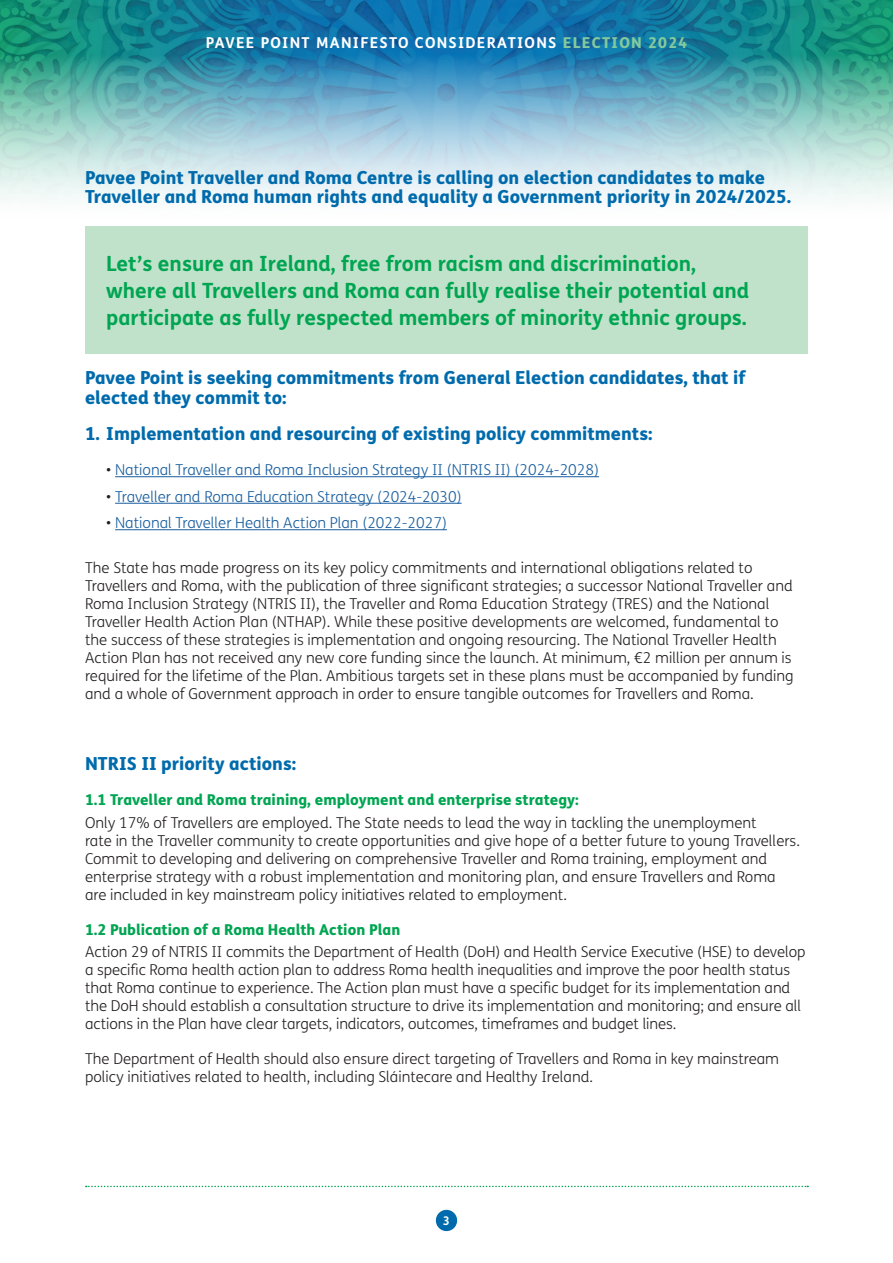
<style>
.page{position:relative;width:893px;height:1263px;background:#fff}
.page>*{position:absolute;margin:0;border:0;box-sizing:border-box;transform-origin:0 0}
.t1{font:700 21px/27px "FS Me";color:#00a552}
.t2{font:800 18px/19.5px "FS Me";color:#006bac}
.t3{font:300 15px/18px "FS Me";color:#231f20}
.t4{font:300 15px "FS Me";color:#175d9e}
.t5{font:800 15px "FS Me";color:#00a552}
.t6{font:700 15px "FS Me";letter-spacing:.085em;color:#fff}
.t7{font:700 12px "FS Me";color:#fff}
.s1{font-weight:800;color:#82c99d}
.s2{color:#231f20}
</style>
<div class="page">
<img style="left:0;top:0;width:893px;height:199px">
<div style="left:436px;top:1210px;width:21px;height:21px;background:#006bac;border-radius:50%"></div>
<svg style="left:86px;top:1186px;width:722px;height:1px"></svg>
<hr style="left:115px;top:476px;width:484px;height:1px;background:#175d9e">
<hr style="left:115px;top:503px;width:347px;height:1px;background:#175d9e">
<hr style="left:115px;top:529px;width:332px;height:1px;background:#175d9e">
<div style="left:85px;top:226px;width:723px;height:128px;background:#c1e2ca"></div>
<p class="t6" style="left:206px;top:31px;width:483px">PAVEE POINT MANIFESTO CONSIDERATIONS <span class="s1">ELECTION 2024</span></p>
<p class="t2" style="left:85px;top:166px;width:708px">Pavee Point Traveller and Roma Centre is calling on election candidates to make<br>Traveller and Roma human rights and equality a Government priority in 2024/2025.</p>
<h1 class="t1" style="left:106px;top:249px;width:644px">Let’s ensure an Ireland, free from racism and discrimination, where all Travellers and Roma can fully realise their potential and participate as fully respected members of minority ethnic groups.</h1>
<p class="t2" style="left:85px;top:367px;width:662px">Pavee Point is seeking commitments from General Election candidates, that if elected they commit to:</p>
<p class="t2" style="left:85px;top:423px;width:569px">1. Implementation and resourcing of existing policy commitments:</p>
<p class="t4" style="left:106px;top:460px;width:494px"><span class="s2">•</span> National Traveller and Roma Inclusion Strategy II (NTRIS II) (2024-2028)</p>
<p class="t4" style="left:106px;top:486px;width:357px"><span class="s2">•</span> Traveller and Roma Education Strategy (2024-2030)</p>
<p class="t4" style="left:106px;top:513px;width:342px"><span class="s2">•</span> National Traveller Health Action Plan (2022-2027)</p>
<p class="t3" style="left:85px;top:558px;width:710px">The State has made progress on its key policy commitments and international obligations related to Travellers and Roma, with the publication of three significant strategies; a successor National Traveller and Roma Inclusion Strategy (NTRIS II), the Traveller and Roma Education Strategy (TRES) and the National Traveller Health Action Plan (NTHAP). While these positive developments are welcomed, fundamental to the success of these strategies is implementation and ongoing resourcing. The National Traveller Health Action Plan has not received any new core funding since the launch. At minimum, €2 million per annum is required for the lifetime of the Plan. Ambitious targets set in these plans must be accompanied by funding and a whole of Government approach in order to ensure tangible outcomes for Travellers and Roma.</p>
<p class="t2" style="left:85px;top:753px;width:213px">NTRIS II priority actions:</p>
<p class="t5" style="left:85px;top:788px;width:495px">1.1 Traveller and Roma training, employment and enterprise strategy:</p>
<p class="t3" style="left:85px;top:813px;width:716px">Only 17% of Travellers are employed. The State needs to lead the way in tackling the unemployment<br>rate in the Traveller community to create opportunities and give hope of a better future to young Travellers.<br>Commit to developing and delivering on comprehensive Traveller and Roma training, employment and enterprise strategy with a robust implementation and monitoring plan, and ensure Travellers and Roma are included in key mainstream policy initiatives related to employment.</p>
<p class="t5" style="left:85px;top:917px;width:317px">1.2 Publication of a Roma Health Action Plan</p>
<p class="t3" style="left:85px;top:942px;width:722px">Action 29 of NTRIS II commits the Department of Health (DoH) and Health Service Executive (HSE) to develop a specific Roma health action plan to address Roma health inequalities and improve the poor health status that Roma continue to experience. The Action plan must have a specific budget for its implementation and the DoH should establish a consultation structure to drive its implementation and monitoring; and ensure all actions in the Plan have clear targets, indicators, outcomes, timeframes and budget lines.</p>
<p class="t3" style="left:85px;top:1049px;width:696px">The Department of Health should also ensure direct targeting of Travellers and Roma in key mainstream policy initiatives related to health, including Sláintecare and Healthy Ireland.</p>
<p class="t7" style="left:443px;top:1211px;width:9px">3</p>
</div>
